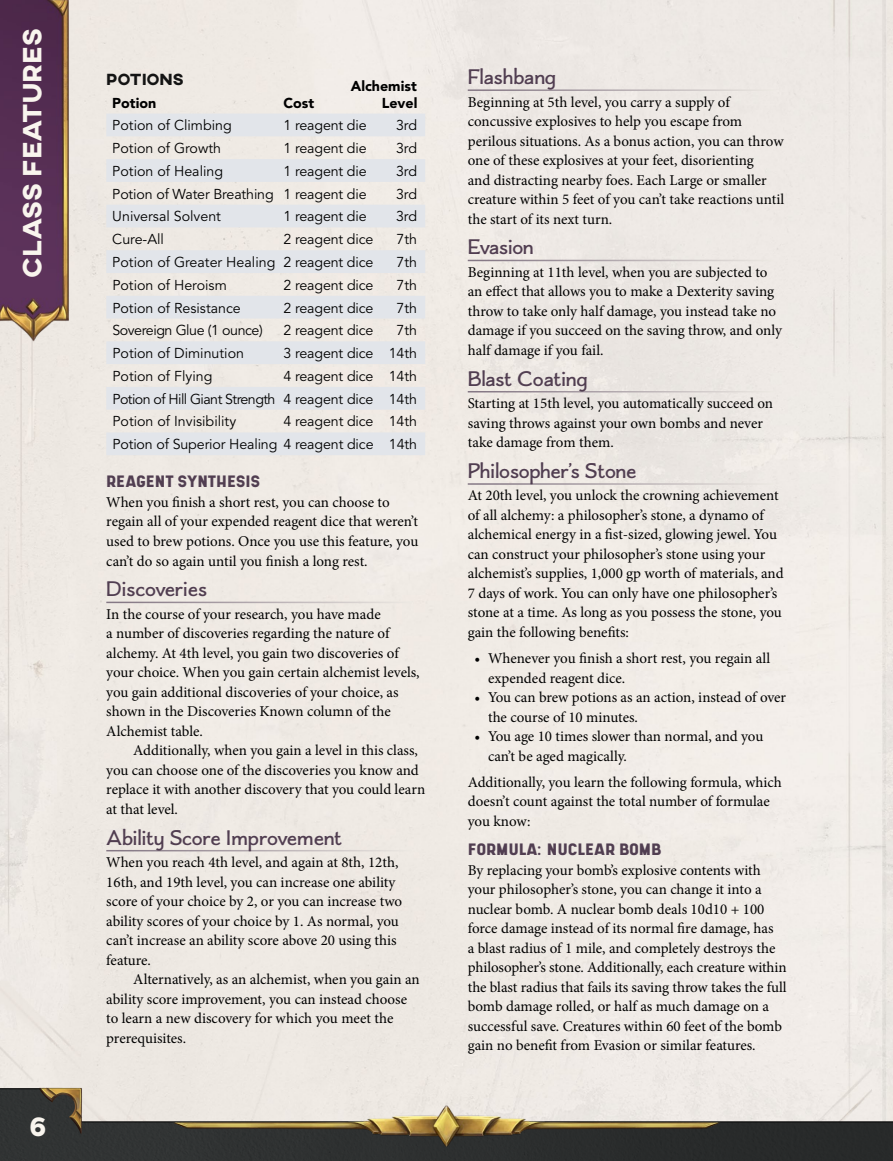
<style>
.page{position:relative;width:893px;height:1161px;background:#fff}
.page>*{position:absolute;margin:0;border:0;box-sizing:border-box;transform-origin:0 0}
.t1{font:800 27px "AXIS";color:#f9f5ee}
.t2{font:22.5px "Boucherie Flared";color:#513e51}
.t3{font:22.5px "Boucherie Flared";letter-spacing:-.02em;color:#513e51}
.t4{font:800 16.5px "AXIS";color:#141414}
.t5{font:15.75px "Shrimp";color:#513e51}
.t6{font:15px/19.5px "Minion Pro";letter-spacing:-.005em;color:#000}
.t7{font:14.25px/22.8px "Avenir LT Std";letter-spacing:-.01em;color:#000;text-align:justify}
.t8{font:900 14.25px "Avenir LT Std";color:#000}
.t9{font:14.25px "Avenir LT Std";letter-spacing:-.03em;color:#000}
</style>
<div class="page">
<div style="left:0;top:0;width:893px;height:1088px;background:#efeae4"></div>
<hr style="left:468px;top:89px;width:305px;height:2px;background:#fff">
<hr style="left:468px;top:260px;width:305px;height:1px;background:#fff">
<hr style="left:468px;top:391px;width:305px;height:1px;background:#fff">
<hr style="left:468px;top:483px;width:305px;height:2px;background:#fff">
<hr style="left:106px;top:602px;width:306px;height:1px;background:#fff">
<hr style="left:106px;top:850px;width:306px;height:1px;background:#fff">
<svg style="left:106px;top:114px;width:319px;height:341px;background:#e8e7e7"></svg>
<svg style="left:0;top:1088px;width:893px;height:73px;background:#7e7d7b"></svg>
<img style="left:172px;top:1102px;width:551px;height:45px">
<img style="left:39px;top:1087px;width:44px;height:48px">
<img style="left:0;top:0;width:68px;height:344px">
<h1 class="t1" style="left:15px;top:278px;width:251px;rotate:-90deg">CLASS FEATURES</h1>
<h1 class="t1" style="left:30px;top:1108px;width:18px">6</h1>
<p class="t4" style="left:106px;top:69px;width:79px">POTIONS</p>
<p class="t8" style="left:112px;top:94px;width:46px">Potion</p>
<p class="t8" style="left:351px;top:77px;width:67px">Alchemist</p>
<p class="t8" style="left:283px;top:94px;width:32px">Cost</p>
<p class="t8" style="left:382px;top:94px;width:37px">Level</p>
<p class="t7" style="left:112px;top:114px;width:121px">Potion of Climbing</p>
<p class="t7" style="left:283px;top:114px;width:85px">1 reagent die</p>
<p class="t7" style="left:396px;top:114px;width:23px">3rd</p>
<p class="t7" style="left:112px;top:137px;width:110px">Potion of Growth</p>
<p class="t7" style="left:283px;top:137px;width:85px">1 reagent die</p>
<p class="t7" style="left:396px;top:137px;width:23px">3rd</p>
<p class="t7" style="left:112px;top:160px;width:112px">Potion of Healing</p>
<p class="t7" style="left:283px;top:160px;width:85px">1 reagent die</p>
<p class="t7" style="left:396px;top:160px;width:23px">3rd</p>
<p class="t7" style="left:112px;top:183px;width:256px">Potion of Water Breathing 1 reagent die</p>
<p class="t7" style="left:396px;top:183px;width:23px">3rd</p>
<p class="t7" style="left:112px;top:206px;width:110px">Universal Solvent</p>
<p class="t7" style="left:283px;top:206px;width:85px">1 reagent die</p>
<p class="t7" style="left:396px;top:206px;width:23px">3rd</p>
<p class="t7" style="left:112px;top:228px;width:53px">Cure-All</p>
<p class="t7" style="left:283px;top:228px;width:91px">2 reagent dice</p>
<p class="t7" style="left:397px;top:228px;width:22px">7th</p>
<p class="t7" style="left:112px;top:251px;width:263px">Potion of Greater Healing 2 reagent dice</p>
<p class="t7" style="left:397px;top:251px;width:22px">7th</p>
<p class="t7" style="left:112px;top:274px;width:116px">Potion of Heroism</p>
<p class="t7" style="left:283px;top:274px;width:91px">2 reagent dice</p>
<p class="t7" style="left:397px;top:274px;width:22px">7th</p>
<p class="t7" style="left:112px;top:297px;width:130px">Potion of Resistance</p>
<p class="t7" style="left:283px;top:297px;width:91px">2 reagent dice</p>
<p class="t7" style="left:397px;top:297px;width:22px">7th</p>
<p class="t9" style="left:112px;top:322px;width:152px">Sovereign Glue (1 ounce)</p>
<p class="t7" style="left:283px;top:319px;width:91px">2 reagent dice</p>
<p class="t7" style="left:397px;top:319px;width:22px">7th</p>
<p class="t7" style="left:112px;top:342px;width:133px">Potion of Diminution</p>
<p class="t7" style="left:284px;top:342px;width:135px">3 reagent dice 14th</p>
<p class="t7" style="left:112px;top:365px;width:102px">Potion of Flying</p>
<p class="t7" style="left:112px;top:365px;width:306px;text-indent:171px">4 reagent dice 14th Potion of Hill Giant Strength 4 reagent dice 14th Potion of Invisibility</p>
<p class="t7" style="left:112px;top:410px;width:306px;text-align:right">4 reagent dice 14th<br>Potion of Superior Healing 4 reagent dice 14th</p>
<p class="t5" style="left:106px;top:472px;width:155px">REAGENT SYNTHESIS</p>
<p class="t6" style="left:106px;top:492px;width:314px">When you finish a short rest, you can choose to regain all of your expended reagent dice that weren’t used to brew potions. Once you use this feature, you can’t do so again until you finish a long rest.</p>
<h2 class="t2" style="left:106px;top:576px;width:102px">Discoveries</h2>
<p class="t6" style="left:106px;top:604px;width:315px">In the course of your research, you have made<br>a number of discoveries regarding the nature of alchemy. At 4th level, you gain two discoveries of your choice. When you gain certain alchemist levels, you gain additional discoveries of your choice, as shown in the Discoveries Known column of the Alchemist table.</p>
<p class="t6" style="left:106px;top:741px;width:320px;text-indent:27px">Additionally, when you gain a level in this class, you can choose one of the discoveries you know and replace it with another discovery that you could learn at that level.</p>
<h2 class="t2" style="left:106px;top:824px;width:237px">Ability Score Improvement</h2>
<p class="t6" style="left:106px;top:852px;width:297px">When you reach 4th level, and again at 8th, 12th, 16th, and 19th level, you can increase one ability score of your choice by 2, or you can increase two ability scores of your choice by 1. As normal, you can’t increase an ability score above 20 using this feature.</p>
<p class="t6" style="left:106px;top:969px;width:315px;text-indent:27px">Alternatively, as an alchemist, when you gain an ability score improvement, you can instead choose to learn a new discovery for which you meet the prerequisites.</p>
<h2 class="t2" style="left:468px;top:63px;width:90px">Flashbang</h2>
<p class="t6" style="left:468px;top:92px;width:318px">Beginning at 5th level, you carry a supply of concussive explosives to help you escape from perilous situations. As a bonus action, you can throw one of these explosives at your feet, disorienting<br>and distracting nearby foes. Each Large or smaller creature within 5 feet of you can’t take reactions until the start of its next turn.</p>
<h2 class="t3" style="left:468px;top:234px;width:67px">Evasion</h2>
<p class="t6" style="left:468px;top:262px;width:316px">Beginning at 11th level, when you are subjected to an effect that allows you to make a Dexterity saving throw to take only half damage, you instead take no damage if you succeed on the saving throw, and only half damage if you fail.</p>
<h2 class="t2" style="left:468px;top:365px;width:121px">Blast Coating</h2>
<p class="t6" style="left:468px;top:394px;width:307px">Starting at 15th level, you automatically succeed on saving throws against your own bombs and never take damage from them.</p>
<h2 class="t3" style="left:468px;top:457px;width:170px">Philosopher’s Stone</h2>
<p class="t6" style="left:468px;top:486px;width:317px">At 20th level, you unlock the crowning achievement of all alchemy: a philosopher’s stone, a dynamo of alchemical energy in a fist-sized, glowing jewel. You can construct your philosopher’s stone using your alchemist’s supplies, 1,000 gp worth of materials, and 7 days of work. You can only have one philosopher’s stone at a time. As long as you possess the stone, you gain the following benefits:</p>
<p class="t6" style="left:488px;top:649px;width:284px;text-indent:-14px">• Whenever you finish a short rest, you regain all expended reagent dice.</p>
<p class="t6" style="left:488px;top:688px;width:300px;text-indent:-14px">• You can brew potions as an action, instead of over the course of 10 minutes.</p>
<p class="t6" style="left:488px;top:727px;width:277px;text-indent:-14px">• You age 10 times slower than normal, and you can’t be aged magically.</p>
<p class="t6" style="left:468px;top:772px;width:315px">Additionally, you learn the following formula, which doesn’t count against the total number of formulae you know:</p>
<p class="t5" style="left:468px;top:840px;width:195px">FORMULA:NUCLEAR BOMB</p>
<p class="t6" style="left:468px;top:860px;width:320px">By replacing your bomb’s explosive contents with your philosopher’s stone, you can change it into a nuclear bomb. A nuclear bomb deals 10d10 + 100 force damage instead of its normal fire damage, has<br>a blast radius of 1 mile, and completely destroys the philosopher’s stone. Additionally, each creature within the blast radius that fails its saving throw takes the full bomb damage rolled, or half as much damage on a successful save. Creatures within 60 feet of the bomb gain no benefit from Evasion or similar features.</p>
</div>
